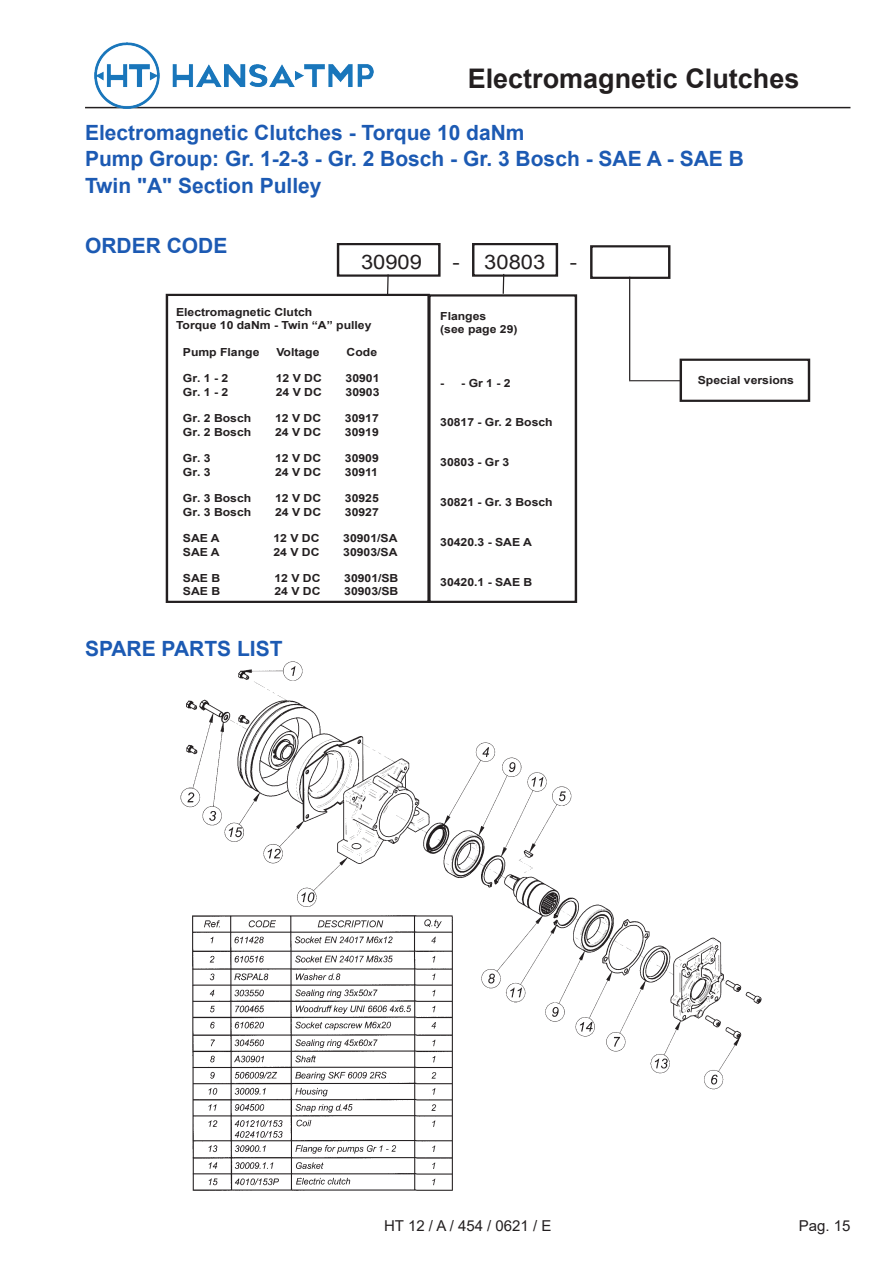
<style>
.page{position:relative;width:893px;height:1263px;background:#fff}
.page>*{position:absolute;margin:0;border:0;box-sizing:border-box;transform-origin:0 0}
.t1{font:700 27px "Arial";color:#231f20}
.t2{font:700 21px "Arial";color:#1c5ab3}
.t3{font:19.95px "Arial";color:#231f20;scale:1.1 1}
.t4{font:15px "Arial";color:#231f20}
.t5{font:700 11.1px/13.4px "Arial";color:#231f20;scale:1.1 1}
.s1{font-style:inherit}
</style>
<div class="page">
<hr style="left:85px;top:107px;width:765px;height:1px;background:#231f20">
<img style="left:94px;top:43px;width:279px;height:65px">
<img style="left:180px;top:661px;width:582px;height:530px">
<div style="left:166px;top:294px;width:264px;height:309px;border:2px solid #231f20"></div>
<hr style="left:629px;top:277px;width:1px;height:103px;background:#231f20">
<div style="left:337px;top:243px;width:103px;height:34px;border:2px solid #231f20"></div>
<div style="left:472px;top:243px;width:86px;height:34px;border:2px solid #231f20"></div>
<div style="left:680px;top:359px;width:130px;height:43px;border:2px solid #231f20"></div>
<svg style="left:386px;top:274px;width:3px;height:21px"></svg>
<hr style="left:629px;top:380px;width:52px;height:1px;background:#231f20">
<div style="left:590px;top:245px;width:80px;height:34px;border:2px solid #231f20"></div>
<div style="left:428px;top:294px;width:149px;height:309px;border:2px solid #231f20"></div>
<svg style="left:502px;top:274px;width:3px;height:21px"></svg>
<h1 class="t1" style="left:468px;top:60px;width:333px">Electromagnetic Clutches</h1>
<p class="t2" style="left:85px;top:118px;width:441px">Electromagnetic Clutches - Torque 10 daNm</p>
<p class="t2" style="left:85px;top:143px;width:660px">Pump Group: Gr. 1-2-3 - Gr. 2 Bosch - Gr. 3 Bosch - SAE A - SAE B</p>
<p class="t2" style="left:85px;top:170px;width:238px">Twin "A" Section Pulley</p>
<p class="t2" style="left:85px;top:231px;width:144px">ORDER CODE</p>
<p class="t3" style="left:361px;top:248px;width:57px">30909</p>
<p class="t3" style="left:453px;top:248px;width:115px">- 30803 -</p>
<p class="t5" style="left:176px;top:305px;width:179px">Electromagnetic Clutch<br>Torque 10 daNm - Twin “A” pulley</p>
<p class="t5" style="left:183px;top:345px;width:71px">Pump Flange</p>
<p class="t5" style="left:276px;top:345px;width:41px">Voltage</p>
<p class="t5" style="left:347px;top:345px;width:29px">Code</p>
<p class="t5" style="left:183px;top:372px;width:43px">Gr<span class="s1">.</span> 1 - 2</p>
<p class="t5" style="left:276px;top:372px;width:43px">12 V DC</p>
<p class="t5" style="left:346px;top:372px;width:32px">30901</p>
<p class="t5" style="left:183px;top:385px;width:43px">Gr<span class="s1">.</span> 1 - 2</p>
<p class="t5" style="left:276px;top:385px;width:43px">24 V DC</p>
<p class="t5" style="left:346px;top:385px;width:32px">30903</p>
<p class="t5" style="left:183px;top:412px;width:64px">Gr<span class="s1">.</span> 2 Bosch</p>
<p class="t5" style="left:275px;top:412px;width:43px">12 V DC</p>
<p class="t5" style="left:345px;top:412px;width:32px">30917</p>
<p class="t5" style="left:183px;top:425px;width:64px">Gr<span class="s1">.</span> 2 Bosch</p>
<p class="t5" style="left:275px;top:425px;width:43px">24 V DC</p>
<p class="t5" style="left:345px;top:425px;width:32px">30919</p>
<p class="t5" style="left:183px;top:452px;width:27px">Gr<span class="s1">.</span> 3</p>
<p class="t5" style="left:275px;top:452px;width:43px">12 V DC</p>
<p class="t5" style="left:345px;top:452px;width:32px">30909</p>
<p class="t5" style="left:183px;top:465px;width:27px">Gr<span class="s1">.</span> 3</p>
<p class="t5" style="left:275px;top:465px;width:43px">24 V DC</p>
<p class="t5" style="left:345px;top:465px;width:32px">30911</p>
<p class="t5" style="left:183px;top:492px;width:64px">Gr<span class="s1">.</span> 3 Bosch</p>
<p class="t5" style="left:275px;top:492px;width:43px">12 V DC</p>
<p class="t5" style="left:345px;top:492px;width:32px">30925</p>
<p class="t5" style="left:183px;top:505px;width:64px">Gr<span class="s1">.</span> 3 Bosch</p>
<p class="t5" style="left:275px;top:505px;width:43px">24 V DC</p>
<p class="t5" style="left:345px;top:505px;width:32px">30927</p>
<p class="t5" style="left:183px;top:532px;width:35px">SAE A</p>
<p class="t5" style="left:273px;top:532px;width:43px">12 V DC</p>
<p class="t5" style="left:343px;top:532px;width:51px">30901/SA</p>
<p class="t5" style="left:183px;top:545px;width:35px">SAE A</p>
<p class="t5" style="left:273px;top:545px;width:43px">24 V DC</p>
<p class="t5" style="left:343px;top:545px;width:51px">30903/SA</p>
<p class="t5" style="left:183px;top:572px;width:35px">SAE B</p>
<p class="t5" style="left:274px;top:572px;width:43px">12 V DC</p>
<p class="t5" style="left:344px;top:572px;width:51px">30901/SB</p>
<p class="t5" style="left:183px;top:585px;width:35px">SAE B</p>
<p class="t5" style="left:274px;top:585px;width:43px">24 V DC</p>
<p class="t5" style="left:344px;top:585px;width:51px">30903/SB</p>
<p class="t5" style="left:440px;top:310px;width:72px">Flanges<br>(see page 29)</p>
<p class="t5" style="left:440px;top:376px;width:66px">- - Gr 1 - 2</p>
<p class="t5" style="left:440px;top:416px;width:104px">30817 - Gr. 2 Bosch</p>
<p class="t5" style="left:440px;top:456px;width:64px">30803 - Gr 3</p>
<p class="t5" style="left:440px;top:496px;width:104px">30821 - Gr. 3 Bosch</p>
<p class="t5" style="left:440px;top:536px;width:85px">30420.3 - SAE A</p>
<p class="t5" style="left:440px;top:576px;width:85px">30420.1 - SAE B</p>
<p class="t2" style="left:85px;top:634px;width:199px">SPARE PARTS LIST</p>
<p class="t5" style="left:698px;top:373px;width:89px">Special versions</p>
<h3 class="t4" style="left:384px;top:1216px;width:169px">HT 12 / A / 454 / 0621 / E</h3>
<h3 class="t4" style="left:799px;top:1216px;width:53px">Pag. 15</h3>
</div>
